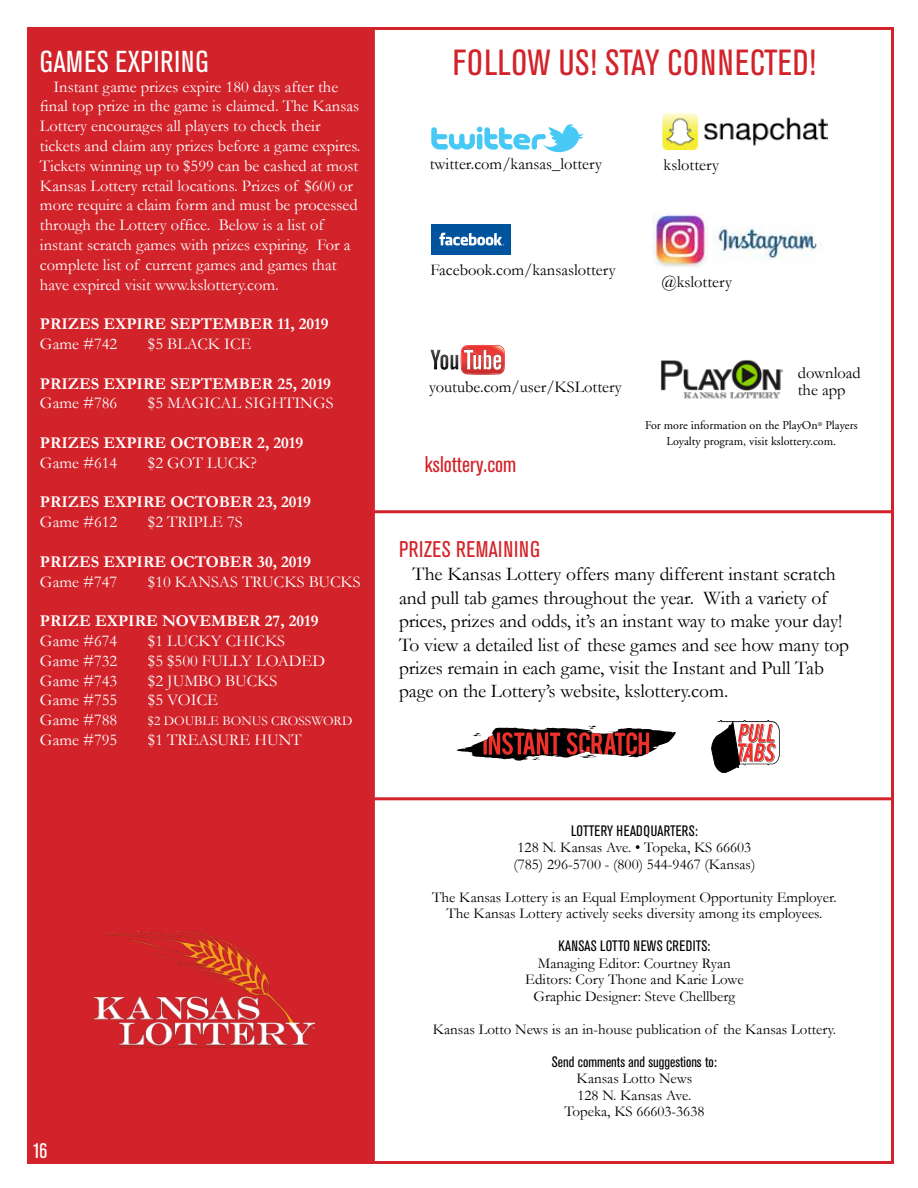
<style>
.page{position:relative;width:918px;height:1188px;background:#fff}
.page>*{position:absolute;margin:0;border:0;box-sizing:border-box;transform-origin:0 0}
.t1{font:condensed 36px "Akzidenz Grotesk BE";letter-spacing:.02em;color:#d2232a}
.t2{font:condensed 30px "Akzidenz Grotesk BE";letter-spacing:.02em;color:#fff}
.t3{font:condensed 22.5px "Akzidenz Grotesk BE";letter-spacing:.02em;color:#d2232a}
.t4{font:condensed 22.5px "Akzidenz Grotesk BE";color:#d2232a}
.t5{font:condensed 21px "Akzidenz Grotesk BE";color:#fff}
.t6{font:19.5px/23.4px "Garamond";letter-spacing:-.005em;color:#000}
.t7{font:16.5px/19.8px "Garamond";color:#fff}
.t8{font:700 16.5px "Garamond";color:#fff}
.t9{font:16.5px/16.5px "Garamond";color:#000}
.t10{font:15px/16.5px "Garamond";color:#000;text-align:center}
.t11{font:condensed 15px "Akzidenz Grotesk BE";letter-spacing:.02em;color:#000}
.t12{font:condensed 15px "Akzidenz Grotesk BE";color:#000}
.t13{font:13.5px "Garamond";color:#fff}
.t14{font:12px/16.5px "Adobe Garamond";color:#000;text-align:center}
</style>
<div class="page">
<div style="left:28px;top:28px;width:345px;height:1135px;background:#d2232a"></div>
<svg style="left:456px;top:725px;width:220px;height:36px"></svg>
<svg style="left:711px;top:720px;width:69px;height:53px"></svg>
<hr style="left:372px;top:27px;width:3px;height:1136px;background:#d2232a">
<hr style="left:373px;top:797px;width:520px;height:3px;background:#d2232a">
<hr style="left:373px;top:510px;width:520px;height:3px;background:#d2232a">
<svg style="left:431px;top:124px;width:153px;height:29px"></svg>
<div style="left:431px;top:224px;width:80px;height:30px;background:#00549e"></div>
<svg style="left:439px;top:233px;width:65px;height:13px"></svg>
<svg style="left:430px;top:345px;width:75px;height:30px"></svg>
<img style="left:653px;top:214px;width:55px;height:53px">
<img style="left:662px;top:114px;width:166px;height:36px">
<img style="left:716px;top:226px;width:105px;height:33px">
<img style="left:660px;top:359px;width:124px;height:40px">
<img style="left:94px;top:931px;width:220px;height:115px">
<h2 class="t2" style="left:40px;top:45px;width:170px">GAMES EXPIRING</h2>
<p class="t7" style="left:40px;top:76px;width:322px;text-indent:13px">Instant game prizes expire 180 days after the final top prize in the game is claimed. The Kansas Lottery encourages all players to check their tickets and claim any prizes before a game expires.<br>Tickets winning up to $599 can be cashed at most Kansas Lottery retail locations. Prizes of $600 or more require a claim form and must be processed through the Lottery office. Below is a list of instant scratch games with prizes expiring. For a complete list of current games and games that have expired visit www.kslottery.com.</p>
<p class="t8" style="left:40px;top:314px;width:290px">PRIZES EXPIRE SEPTEMBER 11, 2019</p>
<p class="t7" style="left:40px;top:334px;width:79px">Game #742</p>
<p class="t7" style="left:148px;top:334px;width:105px">$5 BLACK ICE</p>
<p class="t8" style="left:40px;top:374px;width:293px">PRIZES EXPIRE SEPTEMBER 25, 2019</p>
<p class="t7" style="left:40px;top:393px;width:79px">Game #786</p>
<p class="t7" style="left:148px;top:393px;width:187px">$5 MAGICAL SIGHTINGS</p>
<p class="t8" style="left:40px;top:433px;width:265px">PRIZES EXPIRE OCTOBER 2, 2019</p>
<p class="t7" style="left:40px;top:453px;width:79px">Game #614</p>
<p class="t7" style="left:148px;top:453px;width:110px">$2 GOT LUCK?</p>
<p class="t8" style="left:40px;top:492px;width:272px">PRIZES EXPIRE OCTOBER 23, 2019</p>
<p class="t7" style="left:40px;top:512px;width:79px">Game #612</p>
<p class="t7" style="left:148px;top:512px;width:96px">$2 TRIPLE 7S</p>
<p class="t8" style="left:40px;top:552px;width:272px">PRIZES EXPIRE OCTOBER 30, 2019</p>
<p class="t7" style="left:40px;top:571px;width:79px">Game #747</p>
<p class="t7" style="left:148px;top:571px;width:214px">$10 KANSAS TRUCKS BUCKS</p>
<p class="t8" style="left:40px;top:611px;width:280px">PRIZE EXPIRE NOVEMBER 27, 2019</p>
<p class="t7" style="left:40px;top:631px;width:79px">Game #674</p>
<p class="t7" style="left:148px;top:631px;width:139px">$1 LUCKY CHICKS</p>
<p class="t7" style="left:40px;top:651px;width:79px">Game #732</p>
<p class="t7" style="left:148px;top:651px;width:179px">$5 $500 FULLY LOADED</p>
<p class="t7" style="left:40px;top:670px;width:79px">Game #743</p>
<p class="t7" style="left:148px;top:670px;width:131px">$2 JUMBO BUCKS</p>
<p class="t7" style="left:40px;top:690px;width:79px">Game #755</p>
<p class="t7" style="left:148px;top:690px;width:72px">$5 VOICE</p>
<p class="t7" style="left:40px;top:710px;width:79px">Game #788</p>
<p class="t13" style="left:148px;top:713px;width:206px">$2 DOUBLE BONUS CROSSWORD</p>
<p class="t7" style="left:40px;top:730px;width:79px">Game #795</p>
<p class="t7" style="left:148px;top:730px;width:155px">$1 TREASURE HUNT</p>
<p class="t5" style="left:33px;top:1139px;width:16px">16</p>
<h1 class="t1" style="left:453px;top:43px;width:365px">FOLLOW US! STAY CONNECTED!</h1>
<p class="t9" style="left:430px;top:156px;width:174px">twitter.com/kansas_lottery</p>
<p class="t9" style="left:664px;top:156px;width:57px">kslottery</p>
<p class="t9" style="left:430px;top:262px;width:187px">Facebook.com/kansaslottery</p>
<p class="t9" style="left:662px;top:273px;width:72px">@kslottery</p>
<p class="t9" style="left:429px;top:378px;width:194px">youtube.com/user/KSLottery</p>
<h3 class="t4" style="left:425px;top:452px;width:93px">kslottery.com</h3>
<p class="t9" style="left:798px;top:365px;width:65px">download the app</p>
<p class="t14" style="left:645px;top:417px;width:214px">For more information on the PlayOn<sup>®</sup> Players<br>Loyalty program, visit kslottery.com.</p>
<h3 class="t3" style="left:399px;top:537px;width:142px">PRIZES REMAINING</h3>
<p class="t6" style="left:399px;top:562px;width:452px;text-indent:13px">The Kansas Lottery offers many different instant scratch and pull tab games throughout the year. With a variety of prices, prizes and odds, it’s an instant way to make your day!<br>To view a detailed list of these games and see how many top prizes remain in each game, visit the Instant and Pull Tab page on the Lottery’s website, kslottery.com.</p>
<p class="t11" style="left:571px;top:822px;width:128px">LOTTERY HEADQUARTERS:</p>
<p class="t10" style="left:513px;top:839px;width:243px;text-align:left">128 N. Kansas Ave. • Topeka, KS 66603 (785) 296-5700 - (800) 544-9467 (Kansas)</p>
<p class="t10" style="left:432px;top:889px;width:406px">The Kansas Lottery is an Equal Employment Opportunity Employer.<br>The Kansas Lottery actively seeks diversity among its employees.</p>
<p class="t11" style="left:559px;top:938px;width:153px">KANSAS LOTTO NEWS CREDITS:</p>
<p class="t10" style="left:525px;top:955px;width:220px">Managing Editor: Courtney Ryan<br>Editors: Cory Thone and Karie Lowe<br>Graphic Designer: Steve Chellberg</p>
<p class="t10" style="left:433px;top:1021px;width:405px">Kansas Lotto News is an in-house publication of the Kansas Lottery.</p>
<p class="t12" style="left:552px;top:1053px;width:166px">Send comments and suggestions to:</p>
<p class="t10" style="left:565px;top:1070px;width:141px">Kansas Lotto News<br>128 N. Kansas Ave.<br>Topeka, KS 66603-3638</p>
</div>
